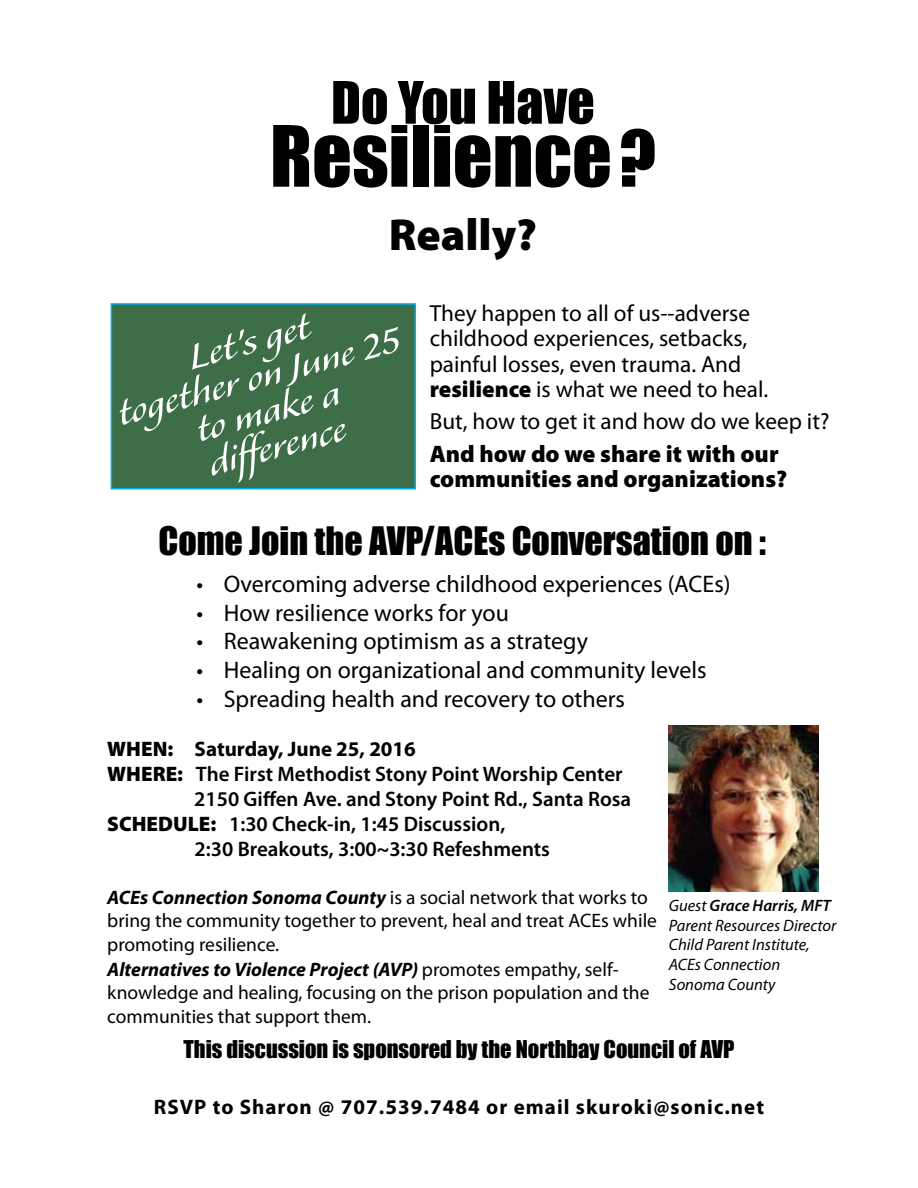
<style>
.page{position:relative;width:918px;height:1188px;background:#fff}
.page>*{position:absolute;margin:0;border:0;box-sizing:border-box;transform-origin:0 0}
.t1{font:78px "Impact";color:#000}
.t2{font:54px "Impact";color:#000}
.t3{font:45px/36px "Alexa";color:#fff;text-align:center}
.t4{font:900 45px "Myriad Pro";color:#000}
.t5{font:36px "Impact";color:#000}
.t6{font:24px "Myriad Pro";color:#000}
.t7{font:900 24px/25.5px "Myriad Pro";color:#000}
.t8{font:23.25px/25.5px "Myriad Pro";color:#000}
.t9{font:22.5px "Impact";color:#000}
.t10{font:600 21px "Myriad Pro";color:#000}
.t11{font:700 21px "Myriad Pro";letter-spacing:.05em;color:#000}
.t12{font:700 21px "Myriad Pro";color:#000}
.t13{font:19.5px/23.4px "Myriad Pro";color:#000}
.t14{font:italic 16.5px/19.8px "Myriad Pro";color:#000}
.s1{font-size:72px}
.s2{font-weight:900}
.s3{font-weight:700;font-style:italic}
.s4{font-weight:600}
</style>
<div class="page">
<img style="left:669px;top:725px;width:150px;height:166px">
<div style="left:111px;top:303px;width:305px;height:186px;background:#3e6e47;border:2px solid #00aeef"></div>
<h2 class="t2" style="left:331px;top:61px;width:265px">Do You Have</h2>
<h1 class="t1" style="left:270px;top:96px;width:387px">Resilience<span class="s1">?</span></h1>
<h3 class="t4" style="left:389px;top:204px;width:150px">Really?</h3>
<h3 class="t3" style="left:104px;top:364px;width:292px;rotate:-15deg">Let’s get<br>together on June 25 to make a difference</h3>
<p class="t8" style="left:430px;top:300px;width:340px">They happen to all of us--adverse childhood experiences, setbacks, painful losses, even trauma. And <span class="s2">resilience</span> is what we need to heal.</p>
<p class="t8" style="left:430px;top:408px;width:401px">But, how to get it and how do we keep it?</p>
<p class="t7" style="left:430px;top:440px;width:359px">And how do we share it with our communities and organizations?</p>
<h3 class="t5" style="left:158px;top:513px;width:609px">Come Join the AVP/ACEs Conversation on :</h3>
<p class="t6" style="left:197px;top:569px;width:536px">• Overcoming adverse childhood experiences (ACEs)</p>
<p class="t6" style="left:197px;top:598px;width:314px">• How resilience works for you</p>
<p class="t6" style="left:197px;top:627px;width:393px">• Reawakening optimism as a strategy</p>
<p class="t6" style="left:197px;top:655px;width:512px">• Healing on organizational and community levels</p>
<p class="t6" style="left:197px;top:684px;width:430px">• Spreading health and recovery to others</p>
<p class="t12" style="left:107px;top:735px;width:310px"><span class="s2">WHEN:</span> Saturday, June 25, 2016</p>
<p class="t10" style="left:107px;top:760px;width:517px"><span class="s2">WHERE:</span> The First Methodist Stony Point Worship Center</p>
<p class="t10" style="left:194px;top:786px;width:439px">2150 Giffen Ave. and Stony Point Rd., Santa Rosa</p>
<p class="t10" style="left:107px;top:811px;width:400px"><span class="s2">SCHEDULE:</span> 1:30 Check-in, 1:45 Discussion,</p>
<p class="t10" style="left:195px;top:836px;width:357px">2:30 Breakouts, 3:00~3:30 Refeshments</p>
<p class="t13" style="left:107px;top:885px;width:551px"><span class="s3">ACEs Connection Sonoma County</span> is a social network that works to bring the community together to prevent, heal and treat ACEs while promoting resilience.</p>
<p class="t13" style="left:107px;top:958px;width:544px"><span class="s3">Alternatives to Violence Project (AVP)</span> promotes empathy, self&shy;knowledge and healing, focusing on the prison population and the communities that support them.</p>
<p class="t14" style="left:669px;top:895px;width:169px">Guest <span class="s4">Grace Harris, MFT<br></span>Parent Resources Director<br>Child Parent Institute,<br>ACEs Connection<br>Sonoma County</p>
<p class="t9" style="left:184px;top:1032px;width:552px">This discussion is sponsored by the Northbay Council of AVP</p>
<p class="t11" style="left:154px;top:1093px;width:612px">RSVP to Sharon @ 707.539.7484 or email skuroki@sonic.net</p>
</div>
